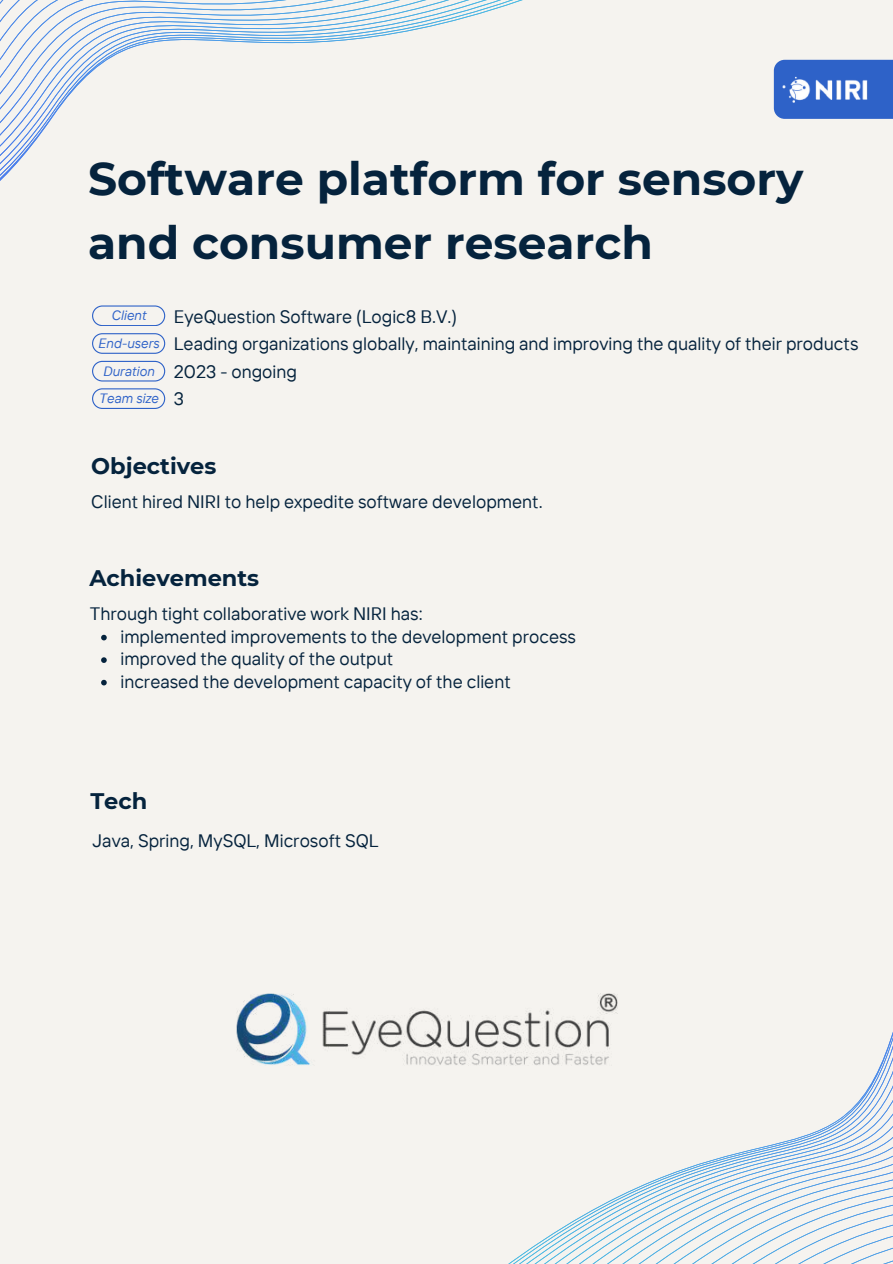
<style>
.page{position:relative;width:893px;height:1264px;background:#fff}
.page>*{position:absolute;margin:0;border:0;box-sizing:border-box;transform-origin:0 0}
.t1{font:700 45.6px/63.3px "Montserrat";color:#05233d}
.t2{font:700 22.5px "Montserrat";color:#05233d}
.t3{font:18px/22.5px "TT Interphases";color:#05233d}
.t4{font:italic 13.5px "TT Interphases";color:#2e62c8}
</style>
<div class="page">
<div style="left:0;top:0;width:892px;height:1263px;background:#f5f3ef"></div>
<div style="left:773px;top:60px;width:119px;height:59px;background:#2e62c8"></div>
<img style="left:782px;top:76px;width:86px;height:27px">
<svg style="left:92px;top:391px;width:73px;height:17px"></svg>
<svg style="left:0;top:0;width:782px;height:391px"></svg>
<svg style="left:509px;top:994px;width:383px;height:269px"></svg>
<img style="left:236px;top:993px;width:381px;height:72px">
<svg style="left:101px;top:634px;width:6px;height:6px"></svg>
<svg style="left:101px;top:657px;width:6px;height:6px"></svg>
<svg style="left:101px;top:679px;width:6px;height:6px"></svg>
<h1 class="t1" style="left:88px;top:147px;width:716px">Software platform for sensory and consumer research</h1>
<p class="t4" style="left:111px;top:307px;width:37px">Client</p>
<p class="t3" style="left:174px;top:304px;width:285px">EyeQuestion Software (Logic8 B.V.)</p>
<p class="t4" style="left:98px;top:334px;width:63px">End-users</p>
<p class="t3" style="left:174px;top:332px;width:686px">Leading organizations globally, maintaining and improving the quality of their products</p>
<p class="t4" style="left:103px;top:362px;width:53px">Duration</p>
<p class="t3" style="left:174px;top:360px;width:125px">2023 - ongoing</p>
<p class="t4" style="left:99px;top:389px;width:61px">Team size</p>
<p class="t3" style="left:174px;top:387px;width:12px">3</p>
<p class="t2" style="left:91px;top:452px;width:127px">Objectives</p>
<p class="t3" style="left:91px;top:490px;width:453px">Client hired NIRI to help expedite software development.</p>
<p class="t2" style="left:89px;top:564px;width:171px">Achievements</p>
<p class="t3" style="left:120px;top:602px;width:457px;text-indent:-31px">Through tight collaborative work NIRI has:<br>implemented improvements to the development process improved the quality of the output<br>increased the development capacity of the client</p>
<p class="t2" style="left:90px;top:786px;width:58px">Tech</p>
<p class="t3" style="left:92px;top:828px;width:288px">Java, Spring, MySQL, Microsoft SQL</p>
</div>
